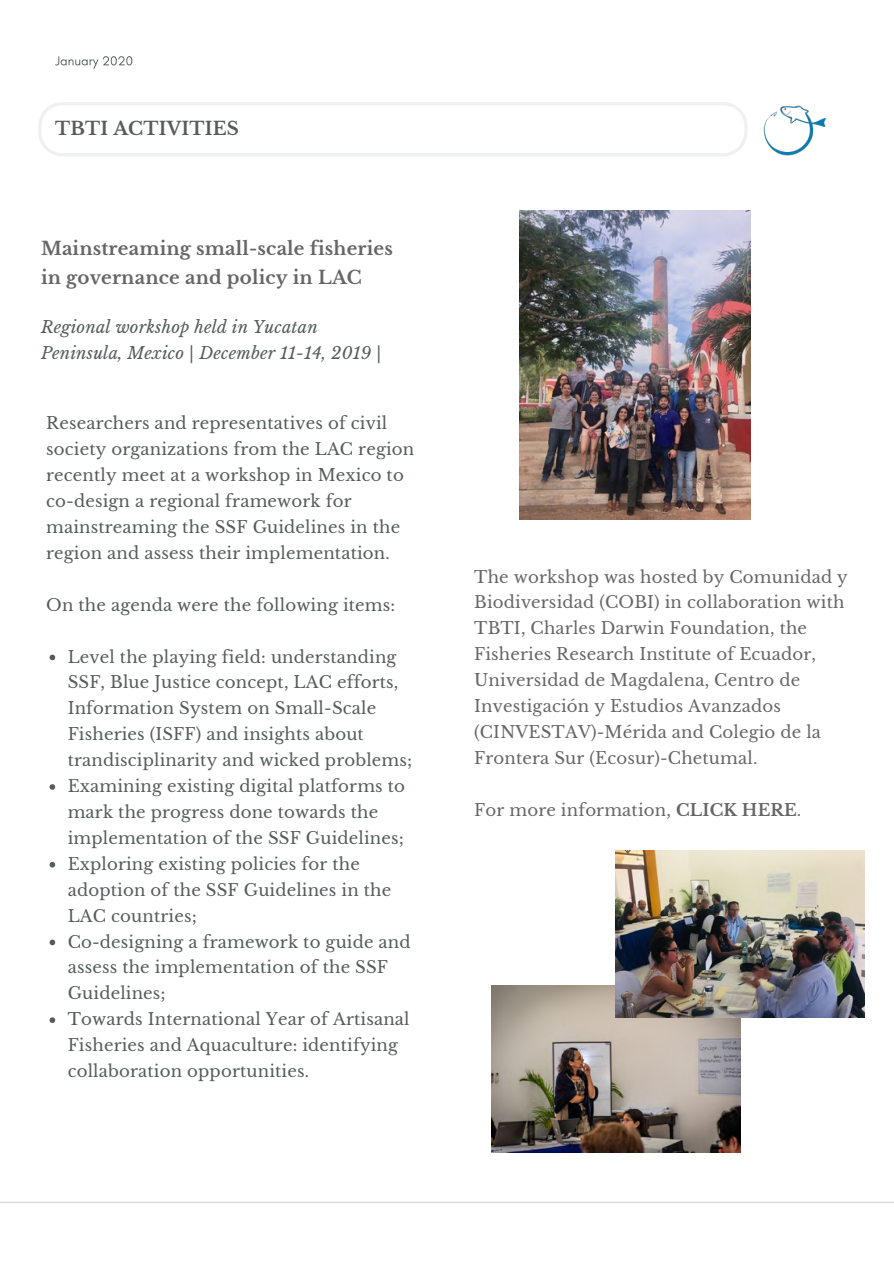
<style>
.page{position:relative;width:894px;height:1264px;background:#fff}
.page>*{position:absolute;margin:0;border:0;box-sizing:border-box;transform-origin:0 0}
.t1{font:700 18.15px/28.2px "Libre Baskerville";letter-spacing:.01em;color:#666}
.t2{font:700 18.15px "Libre Baskerville";letter-spacing:.01em;color:#565b5b}
.t3{font:16.5px/26px "Libre Baskerville";letter-spacing:.01em;color:#565b5b}
.t4{font:16.5px/26px "Libre Baskerville";letter-spacing:.01em;color:#666}
.t5{font:italic 16.5px/26px "Libre Baskerville";letter-spacing:.01em;color:#565b5b}
.s1{font-weight:700}
</style>
<div class="page">
<svg style="left:0;top:1201px;width:893px;height:2px"></svg>
<svg style="left:38px;top:102px;width:709px;height:54px"></svg>
<img style="left:491px;top:985px;width:249px;height:167px">
<img style="left:615px;top:850px;width:249px;height:167px">
<img style="left:519px;top:210px;width:231px;height:309px">
<svg style="left:55px;top:56px;width:77px;height:13px"></svg>
<svg style="left:50px;top:654px;width:5px;height:6px"></svg>
<svg style="left:50px;top:784px;width:5px;height:5px"></svg>
<svg style="left:50px;top:861px;width:5px;height:6px"></svg>
<svg style="left:50px;top:939px;width:5px;height:6px"></svg>
<svg style="left:50px;top:1017px;width:5px;height:5px"></svg>
<img style="left:763px;top:105px;width:64px;height:51px">
<p class="t2" style="left:55px;top:117px;width:185px">TBTI ACTIVITIES</p>
<p class="t1" style="left:41px;top:235px;width:353px">Mainstreaming small-scale fisheries in governance and policy in LAC</p>
<p class="t5" style="left:41px;top:314px;width:342px">Regional workshop held in Yucatan<br>Peninsula, Mexico | December 11-14, 2019 |</p>
<p class="t3" style="left:46px;top:410px;width:369px">Researchers and representatives of civil society organizations from the LAC region recently meet at a workshop in Mexico to co-design a regional framework for mainstreaming the SSF Guidelines in the region and assess their implementation.</p>
<p class="t3" style="left:46px;top:592px;width:350px">On the agenda were the following items:</p>
<p class="t3" style="left:68px;top:643px;width:346px">Level the playing field: understanding SSF, Blue Justice concept, LAC efforts, Information System on Small-Scale Fisheries (ISFF) and insights about trandisciplinarity and wicked problems; Examining existing digital platforms to mark the progress done towards the implementation of the SSF Guidelines; Exploring existing policies for the adoption of the SSF Guidelines in the LAC countries;<br>Co-designing a framework to guide and assess the implementation of the SSF Guidelines;<br>Towards International Year of Artisanal Fisheries and Aquaculture: identifying collaboration opportunities.</p>
<p class="t4" style="left:474px;top:563px;width:375px">The workshop was hosted by Comunidad y Biodiversidad (COBI) in collaboration with TBTI, Charles Darwin Foundation, the Fisheries Research Institute of Ecuador, Universidad de Magdalena, Centro de Investigación y Estudios Avanzados (CINVESTAV)-Mérida and Colegio de la Frontera Sur (Ecosur)-Chetumal.</p>
<p class="t4" style="left:474px;top:797px;width:328px">For more information, <span class="s1">CLICK HERE</span>.</p>
</div>
